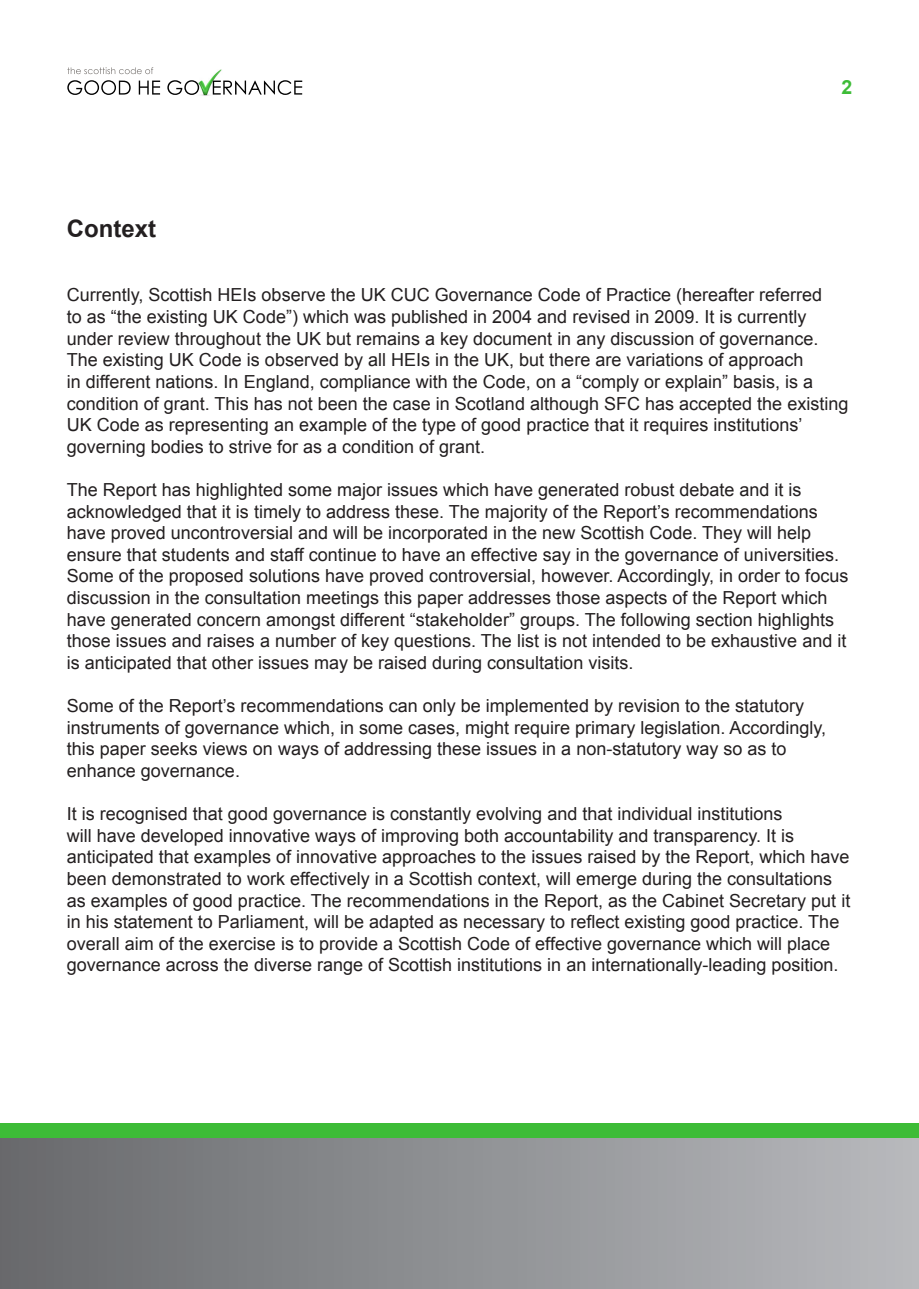
<style>
.page{position:relative;width:919px;height:1289px;background:#fff}
.page>*{position:absolute;margin:0;border:0;box-sizing:border-box;transform-origin:0 0}
.t1{font:700 24px "Arial";color:#231f20}
.t2{font:700 19.5px "Arial";color:#3dbc37}
.t3{font:18px/21.6px "Arial";color:#231f20}
</style>
<div class="page">
<div style="left:0;top:1137px;width:918px;height:151px;background:linear-gradient(to right,#68696c,#b8b9bd)"></div>
<div style="left:0;top:1123px;width:918px;height:14px;background:#3dbc37"></div>
<img style="left:78px;top:67px;width:225px;height:29px">
<img style="left:67px;top:67px;width:86px;height:7px">
<img style="left:67px;top:80px;width:224px;height:15px">
<p class="t1" style="left:67px;top:212px;width:91px">Context</p>
<p class="t2" style="left:841px;top:75px;width:12px">2</p>
<p class="t3" style="left:67px;top:284px;width:783px">Currently, Scottish HEIs observe the UK CUC Governance Code of Practice (hereafter referred<br>to as “the existing UK Code”) which was published in 2004 and revised in 2009. It is currently under review throughout the UK but remains a key document in any discussion of governance.<br>The existing UK Code is observed by all HEIs in the UK, but there are variations of approach<br>in different nations. In England, compliance with the Code, on a “comply or explain” basis, is a condition of grant. This has not been the case in Scotland although SFC has accepted the existing UK Code as representing an example of the type of good practice that it requires institutions’ governing bodies to strive for as a condition of grant.</p>
<p class="t3" style="left:67px;top:479px;width:783px">The Report has highlighted some major issues which have generated robust debate and it is acknowledged that it is timely to address these. The majority of the Report’s recommendations have proved uncontroversial and will be incorporated in the new Scottish Code. They will help ensure that students and staff continue to have an effective say in the governance of universities.<br>Some of the proposed solutions have proved controversial, however. Accordingly, in order to focus discussion in the consultation meetings this paper addresses those aspects of the Report which have generated concern amongst different “stakeholder” groups. The following section highlights those issues and raises a number of key questions. The list is not intended to be exhaustive and it is anticipated that other issues may be raised during consultation visits.</p>
<p class="t3" style="left:67px;top:695px;width:761px">Some of the Report’s recommendations can only be implemented by revision to the statutory instruments of governance which, in some cases, might require primary legislation. Accordingly, this paper seeks views on ways of addressing these issues in a non-statutory way so as to enhance governance.</p>
<p class="t3" style="left:67px;top:803px;width:785px">It is recognised that good governance is constantly evolving and that individual institutions<br>will have developed innovative ways of improving both accountability and transparency. It is anticipated that examples of innovative approaches to the issues raised by the Report, which have been demonstrated to work effectively in a Scottish context, will emerge during the consultations as examples of good practice. The recommendations in the Report, as the Cabinet Secretary put it in his statement to Parliament, will be adapted as necessary to reflect existing good practice. The overall aim of the exercise is to provide a Scottish Code of effective governance which will place governance across the diverse range of Scottish institutions in an internationally-leading position.</p>
</div>
